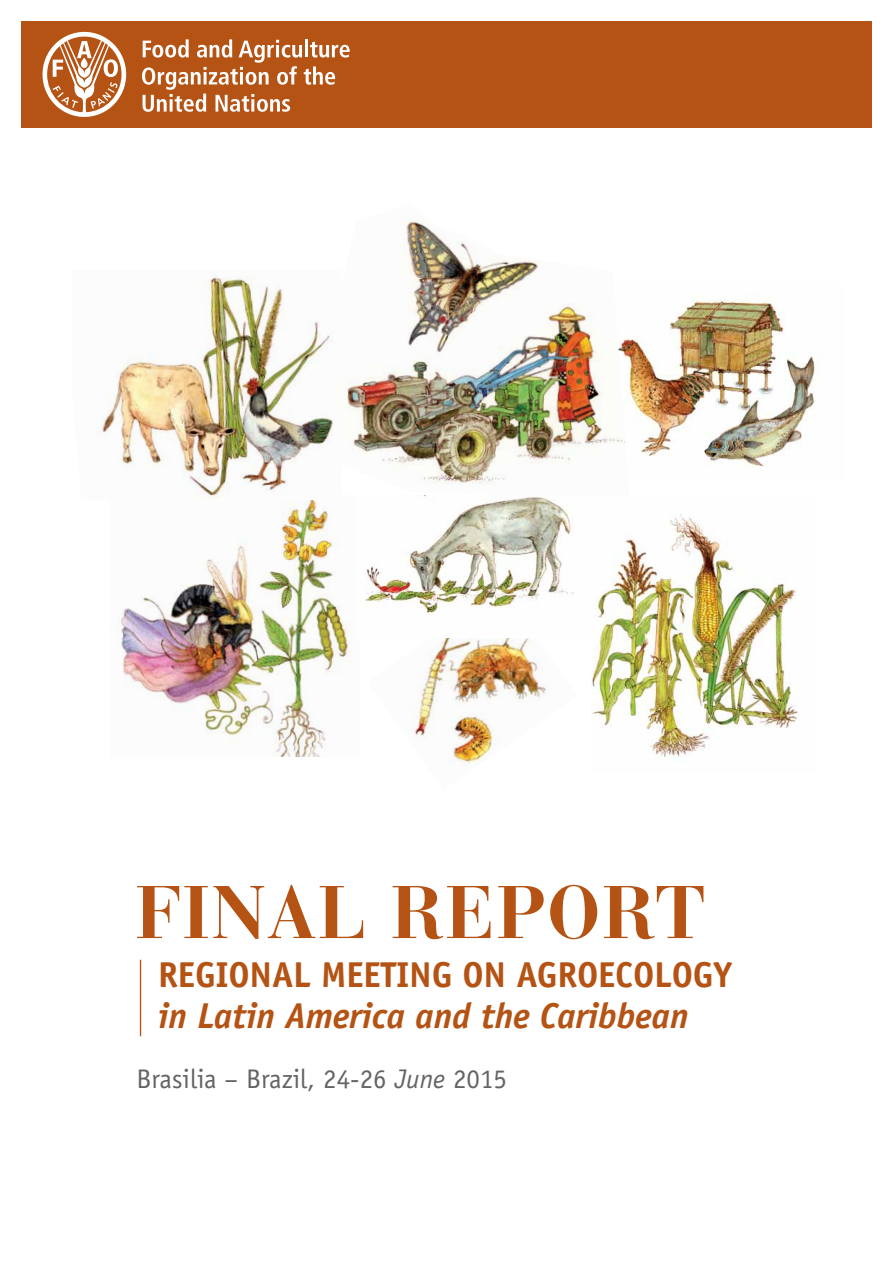
<style>
.page{position:relative;width:893px;height:1263px;background:#fff}
.page>*{position:absolute;margin:0;border:0;box-sizing:border-box;transform-origin:0 0}
.t1{font:700 73.95px "Bauer Bodoni";letter-spacing:.02em;color:#b45314}
.t2{font:italic 700 36px "Officina Sans";letter-spacing:-.005em;color:#b45314}
.t3{font:700 36px "Officina Sans";letter-spacing:-.005em;color:#b45314}
.t4{font:27px "Officina Sans";color:#636466}
.s1{font-style:italic}
</style>
<div class="page">
<div style="left:21px;top:21px;width:851px;height:107px;background:#b45314"></div>
<svg style="left:43px;top:32px;width:83px;height:85px"></svg>
<svg style="left:142px;top:39px;width:208px;height:73px"></svg>
<img style="left:410px;top:638px;width:142px;height:126px">
<img style="left:629px;top:294px;width:187px;height:173px">
<img style="left:121px;top:500px;width:232px;height:256px">
<img style="left:101px;top:276px;width:233px;height:223px">
<img style="left:347px;top:221px;width:282px;height:263px">
<img style="left:365px;top:495px;width:209px;height:119px">
<img style="left:591px;top:514px;width:207px;height:248px">
<hr style="left:140px;top:960px;width:1px;height:76px;background:#b45314">
<h1 class="t1" style="left:135px;top:868px;width:571px">final REPORT</h1>
<h2 class="t3" style="left:158px;top:952px;width:575px">REGIONAL MEETING ON AGROECOLOGY</h2>
<h2 class="t2" style="left:158px;top:994px;width:532px">in Latin America and the Caribbean</h2>
<p class="t4" style="left:137px;top:1063px;width:372px">Brasilia – Brazil, 24-26 <span class="s1">June</span> 2015</p>
</div>
